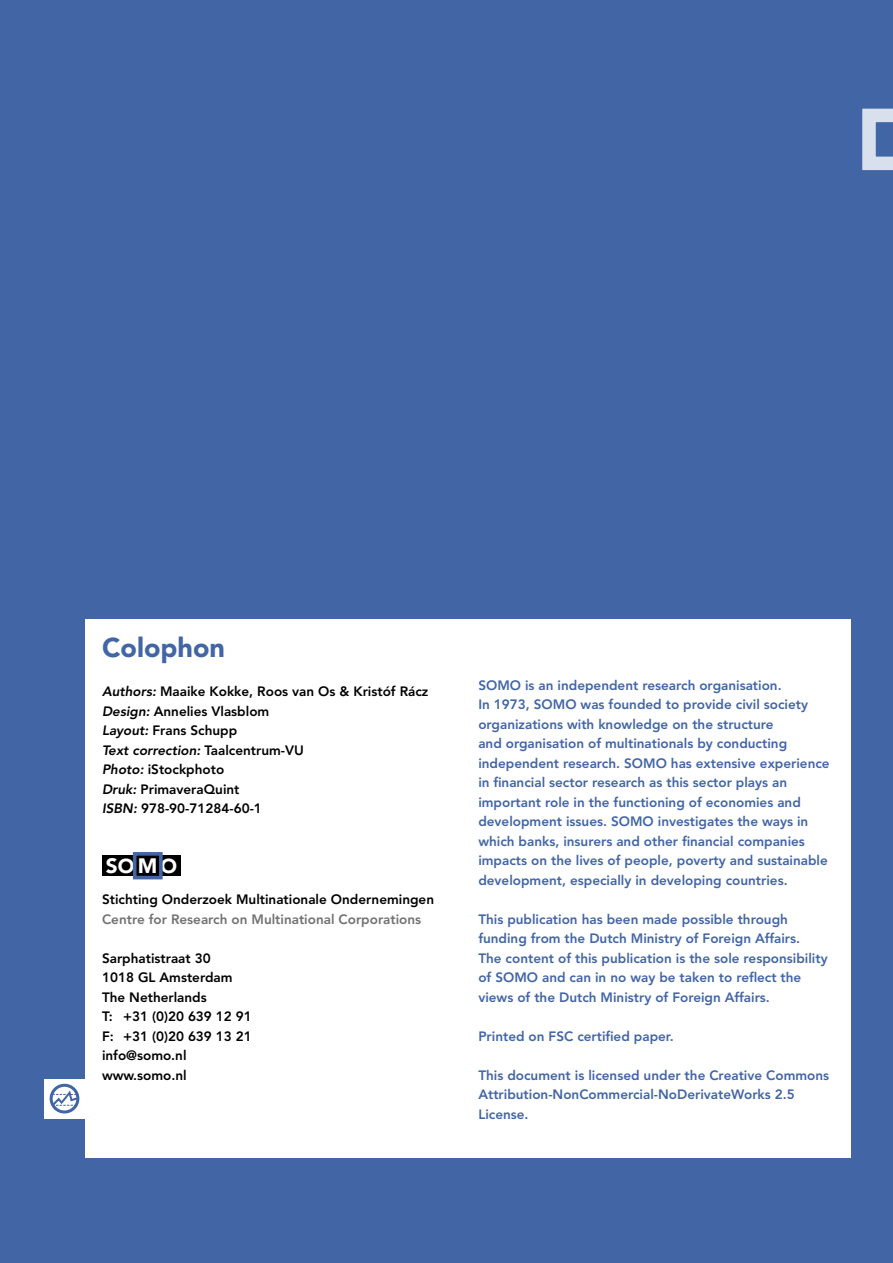
<style>
.page{position:relative;width:893px;height:1263px;background:#4265a6}
.page>*{position:absolute;margin:0;border:0;box-sizing:border-box;transform-origin:0 0}
.t1{font:900 27px "Avenir";color:#4265a6}
.t2{font:900 20.7px "Avenir";color:#fff}
.t3{font:800 13.5px/19.5px "Avenir";color:#4265a6}
.t4{font:800 13.5px/19.5px "Avenir";color:#000}
.t5{font:800 13.5px "Avenir";color:#707173}
.s1{font-style:italic}
.s2{font-size:19.95px}
</style>
<div class="page">
<div style="left:85px;top:619px;width:765px;height:539px;background:#fff"></div>
<div style="left:102px;top:856px;width:78px;height:20px;background:#000"></div>
<div style="left:133px;top:852px;width:30px;height:27px;border:4px solid #4265a6"></div>
<svg style="left:862px;top:109px;width:31px;height:61px"></svg>
<div style="left:45px;top:1080px;width:42px;height:39px;background:#fff"></div>
<div style="left:50px;top:1084px;width:29px;height:29px;border:3px solid #4265a6;border-radius:50%"></div>
<svg style="left:51px;top:1088px;width:28px;height:19px"></svg>
<h1 class="t1" style="left:102px;top:632px;width:124px">Colophon</h1>
<p class="t4" style="left:102px;top:682px;width:328px"><span class="s1">Authors:</span> Maaike Kokke, Roos van Os &amp; Kristóf Rácz<br><span class="s1">Design:</span> Annelies Vlasblom<br><span class="s1">Layout:</span> Frans Schupp<br><span class="s1">Text correction:</span> Taalcentrum-VU<br><span class="s1">Photo:</span> iStockphoto<br><span class="s1">Druk:</span> PrimaveraQuint<br><span class="s1">ISBN:</span> 978-90-71284-60-1</p>
<h2 class="t2" style="left:106px;top:853px;width:73px">S<span class="s2">O</span> M <span class="s2">O</span></h2>
<p class="t4" style="left:102px;top:890px;width:334px">Stichting Onderzoek Multinationale Ondernemingen</p>
<p class="t5" style="left:102px;top:911px;width:321px">Centre for Research on Multinational Corporations</p>
<p class="t4" style="left:102px;top:948px;width:151px">Sarphatistraat 30<br>1018 GL Amsterdam<br>The Netherlands<br>T: +31 (0)20 639 12 91<br>F: +31 (0)20 639 13 21 info@somo.nl www.somo.nl</p>
<p class="t3" style="left:478px;top:675px;width:353px">SOMO is an independent research organisation.<br>In 1973, SOMO was founded to provide civil society organizations with knowledge on the structure<br>and organisation of multinationals by conducting independent research. SOMO has extensive experience in financial sector research as this sector plays an important role in the functioning of economies and development issues. SOMO investigates the ways in which banks, insurers and other financial companies impacts on the lives of people, poverty and sustainable development, especially in developing countries.</p>
<p class="t3" style="left:478px;top:909px;width:351px">This publication has been made possible through funding from the Dutch Ministry of Foreign Affairs.<br>The content of this publication is the sole responsibility of SOMO and can in no way be taken to reflect the views of the Dutch Ministry of Foreign Affairs.</p>
<p class="t3" style="left:478px;top:1026px;width:197px">Printed on FSC certified paper.</p>
<p class="t3" style="left:478px;top:1065px;width:352px">This document is licensed under the Creative Commons<br>Attribution-NonCommercial-NoDerivateWorks 2.5<br>License.</p>
</div>
